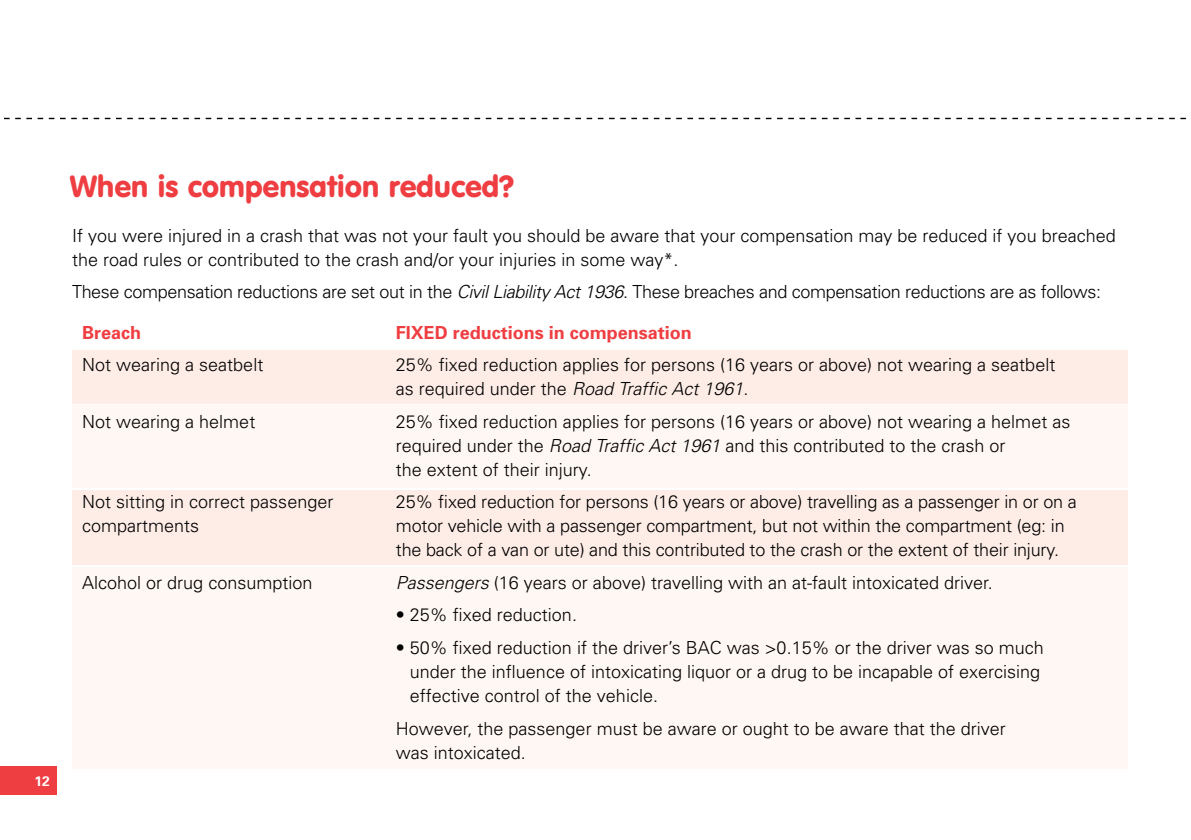
<style>
.page{position:relative;width:1191px;height:840px;background:#fff}
.page>*{position:absolute;margin:0;border:0;box-sizing:border-box;transform-origin:0 0}
.t1{font:30px "VAG Rounded BT";letter-spacing:-.01em;color:#ef3e42}
.t2{font:300 18px/24px "Univers";color:#000}
.t3{font:300 18px "Univers";letter-spacing:-.02em;color:#000}
.t4{font:700 18px "Univers";color:#ef3e42}
.t5{font:700 13.8px "Univers";color:#fff}
.s1{font-style:italic}
</style>
<div class="page">
<div style="left:72px;top:349px;width:1055px;height:54px;background:#feede7"></div>
<div style="left:72px;top:405px;width:1055px;height:83px;background:#fff7f3"></div>
<div style="left:72px;top:567px;width:1055px;height:201px;background:#fff7f3"></div>
<div style="left:72px;top:489px;width:1055px;height:75px;background:#feede7"></div>
<svg style="left:4px;top:118px;width:1183px;height:1px"></svg>
<div style="left:0;top:765px;width:56px;height:28px;background:#ef3e42"></div>
<p class="t5" style="left:35px;top:771px;width:17px">12</p>
<h1 class="t1" style="left:70px;top:167px;width:446px">When is compensation reduced?</h1>
<p class="t2" style="left:72px;top:222px;width:1045px">If you were injured in a crash that was not your fault you should be aware that your compensation may be reduced if you breached the road rules or contributed to the crash and/or your injuries in some way*.</p>
<p class="t3" style="left:72px;top:281px;width:1030px">These compensation reductions are set out in the <span class="s1">Civil Liability Act 1936</span>. These breaches and compensation reductions are as follows:</p>
<p class="t4" style="left:82px;top:320px;width:61px">Breach</p>
<p class="t2" style="left:82px;top:352px;width:183px">Not wearing a seatbelt</p>
<p class="t4" style="left:396px;top:320px;width:298px">FIXED reductions in compensation</p>
<p class="t2" style="left:396px;top:352px;width:661px">25% fixed reduction applies for persons (16 years or above) not wearing a seatbelt as required under the <span class="s1">Road Traffic Act 1961</span>.</p>
<p class="t2" style="left:396px;top:408px;width:676px">25% fixed reduction applies for persons (16 years or above) not wearing a helmet as required under the <span class="s1">Road Traffic Act 1961</span> and this contributed to the crash or<br>the extent of their injury.</p>
<p class="t2" style="left:396px;top:489px;width:682px">25% fixed reduction for persons (16 years or above) travelling as a passenger in or on a motor vehicle with a passenger compartment, but not within the compartment (eg: in the back of a van or ute) and this contributed to the crash or the extent of their injury.</p>
<p class="t2" style="left:396px;top:569px;width:598px"><span class="s1">Passengers</span> (16 years or above) travelling with an at-fault intoxicated driver.</p>
<p class="t2" style="left:396px;top:602px;width:183px">• 25% fixed reduction.</p>
<p class="t2" style="left:410px;top:634px;width:635px;text-indent:-14px">• 50% fixed reduction if the driver’s BAC was &gt;0.15% or the driver was so much under the influence of intoxicating liquor or a drug to be incapable of exercising effective control of the vehicle.</p>
<p class="t2" style="left:396px;top:715px;width:611px">However, the passenger must be aware or ought to be aware that the driver was intoxicated.</p>
<p class="t2" style="left:82px;top:408px;width:175px">Not wearing a helmet</p>
<p class="t2" style="left:82px;top:489px;width:253px">Not sitting in correct passenger compartments</p>
<p class="t2" style="left:82px;top:569px;width:232px">Alcohol or drug consumption</p>
</div>
